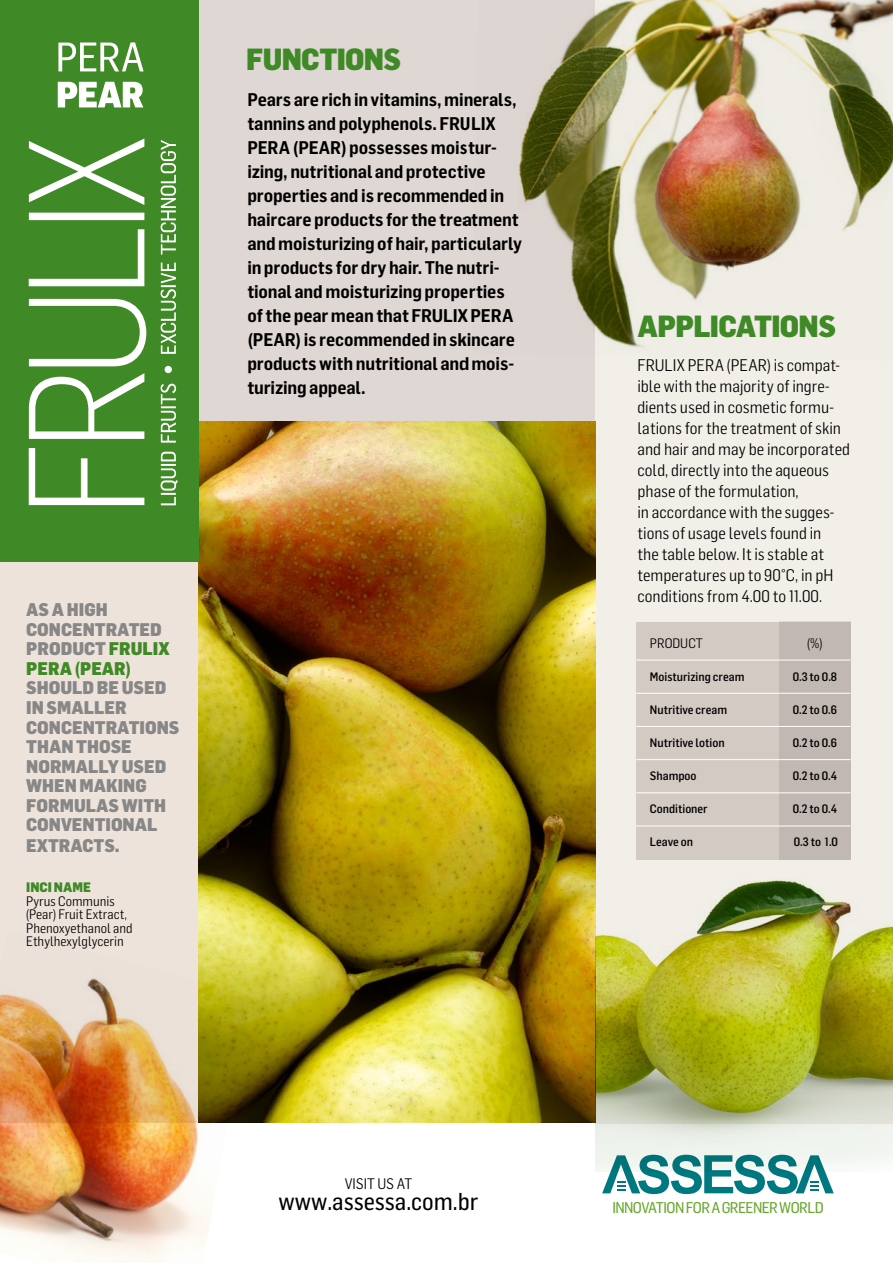
<style>
.page{position:relative;width:893px;height:1263px;background:#fff}
.page>*{position:absolute;margin:0;border:0;box-sizing:border-box;transform-origin:0 0}
.t1{font:900 30px "Flama Semicond";letter-spacing:-.025em;color:#408927}
.t2{font:24px "Flama Semicond Basic";color:#000}
.Parágrafo_básico{font:600 18px/24px "Flama Semicond";letter-spacing:-.01em;color:#000}
.t3{font:900 18px/19.5px "Flama Semicond";color:#878787}
.t4{font:16.5px/21px "Flama Semicond";color:#000}
.t5{font:15.3px "Flama Semicond Basic";letter-spacing:-.035em;color:#69a82f}
.t6{font:15px "Flama Semicond";color:#000}
.t7{font:13.5px/13.5px "Flama Semicond";color:#000}
.t8{font:900 13.5px "Flama Semicond";color:#408927}
.t9{font:500 12px "Flama Semicond";color:#000}
.s1{color:#408927}
</style>
<div class="page">
<div style="left:0;top:206px;width:198px;height:917px;background:#ede3db"></div>
<div style="left:198px;top:0;width:397px;height:1123px;background:#dfd7d3"></div>
<div style="left:595px;top:0;width:298px;height:1124px;background:#eeece3"></div>
<svg style="left:602px;top:1172px;width:232px;height:22px"></svg>
<div style="left:636px;top:622px;width:214px;height:237px;background:#d4cac4"></div>
<div style="left:779px;top:622px;width:71px;height:238px;background:#c1b8b3"></div>
<hr style="left:636px;top:660px;width:214px;height:1px;background:#fff">
<hr style="left:636px;top:693px;width:214px;height:1px;background:#fff">
<hr style="left:636px;top:726px;width:214px;height:1px;background:#fff">
<hr style="left:636px;top:759px;width:214px;height:1px;background:#fff">
<hr style="left:636px;top:792px;width:214px;height:1px;background:#fff">
<hr style="left:636px;top:826px;width:214px;height:1px;background:#fff">
<img style="left:198px;top:421px;width:397px;height:702px">
<img style="left:518px;top:0;width:375px;height:347px">
<img style="left:0;top:930px;width:250px;height:333px">
<div style="left:0;top:0;width:198px;height:561px;background:#408927"></div>
<svg style="left:29px;top:138px;width:117px;height:367px"></svg>
<svg style="left:161px;top:140px;width:17px;height:365px"></svg>
<svg style="left:58px;top:82px;width:85px;height:25px"></svg>
<svg style="left:58px;top:42px;width:86px;height:29px"></svg>
<img style="left:595px;top:878px;width:298px;height:294px">
<p class="t1" style="left:246px;top:40px;width:157px">FUNCTIONS</p>
<p class="Parágrafo_básico" style="left:247px;top:88px;width:276px">Pears are rich in vitamins, minerals, tannins and polyphenols. FRULIX PERA (PEAR) possesses moistur&shy;izing, nutritional and protective properties and is recommended in haircare products for the treatment and moisturizing of hair, particularly in products for dry hair. The nutri&shy;tional and moisturizing properties of the pear mean that FRULIX PERA (PEAR) is recommended in skincare products with nutritional and mois&shy;turizing appeal.</p>
<p class="t3" style="left:26px;top:600px;width:145px">AS A HIGH<br>CONCENTRATED<br>PRODUCT <span class="s1">FRULIX<br>PERA (PEAR)<br></span>SHOULD BE USED<br>IN SMALLER</p>
<p class="t3" style="left:26px;top:717px;width:155px">CONCENTRATIONS<br>THAN THOSE<br>NORMALLY USED<br>WHEN MAKING<br>FORMULAS WITH</p>
<p class="t3" style="left:26px;top:813px;width:133px;line-height:21px">CONVENTIONAL<br>EXTRACTS.</p>
<p class="t8" style="left:26px;top:879px;width:66px">INCI NAME</p>
<p class="t7" style="left:26px;top:894px;width:108px">Pyrus Communis (Pear) Fruit Extract,<br>Phenoxyethanol and<br>Ethylhexylglycerin</p>
<p class="t6" style="left:345px;top:1175px;width:69px">VISIT US AT</p>
<p class="t2" style="left:279px;top:1187px;width:201px">www.assessa.com.br</p>
<p class="t1" style="left:637px;top:307px;width:200px">APPLICATIONS</p>
<p class="t4" style="left:637px;top:355px;width:214px">FRULIX PERA (PEAR) is compat&shy;ible with the majority of ingre&shy;dients used in cosmetic formu&shy;lations for the treatment of skin and hair and may be incorporated cold, directly into the aqueous phase of the formulation,</p>
<p class="t4" style="left:637px;top:502px;width:198px">in accordance with the sugges&shy;tions of usage levels found in the table below. It is stable at temperatures up to 90°C, in pH conditions from 4.00 to 11.00.</p>
<p class="t7" style="left:650px;top:636px;width:54px">PRODUCT</p>
<p class="t7" style="left:807px;top:636px;width:17px">(%)</p>
<p class="t9" style="left:650px;top:669px;width:96px">Moisturizing cream</p>
<p class="t9" style="left:793px;top:669px;width:46px">0.3 to 0.8</p>
<p class="t9" style="left:650px;top:702px;width:79px">Nutritive cream</p>
<p class="t9" style="left:793px;top:702px;width:46px">0.2 to 0.6</p>
<p class="t9" style="left:650px;top:735px;width:76px">Nutritive lotion</p>
<p class="t9" style="left:793px;top:735px;width:46px">0.2 to 0.6</p>
<p class="t9" style="left:650px;top:768px;width:48px">Shampoo</p>
<p class="t9" style="left:793px;top:768px;width:46px">0.2 to 0.4</p>
<p class="t9" style="left:650px;top:801px;width:59px">Conditioner</p>
<p class="t9" style="left:793px;top:801px;width:46px">0.2 to 0.4</p>
<p class="t9" style="left:650px;top:834px;width:45px">Leave on</p>
<p class="t9" style="left:794px;top:834px;width:46px">0.3 to 1.0</p>
<p class="t5" style="left:612px;top:1198px;width:213px">INNOVATION FOR A GREENER WORLD</p>
</div>
